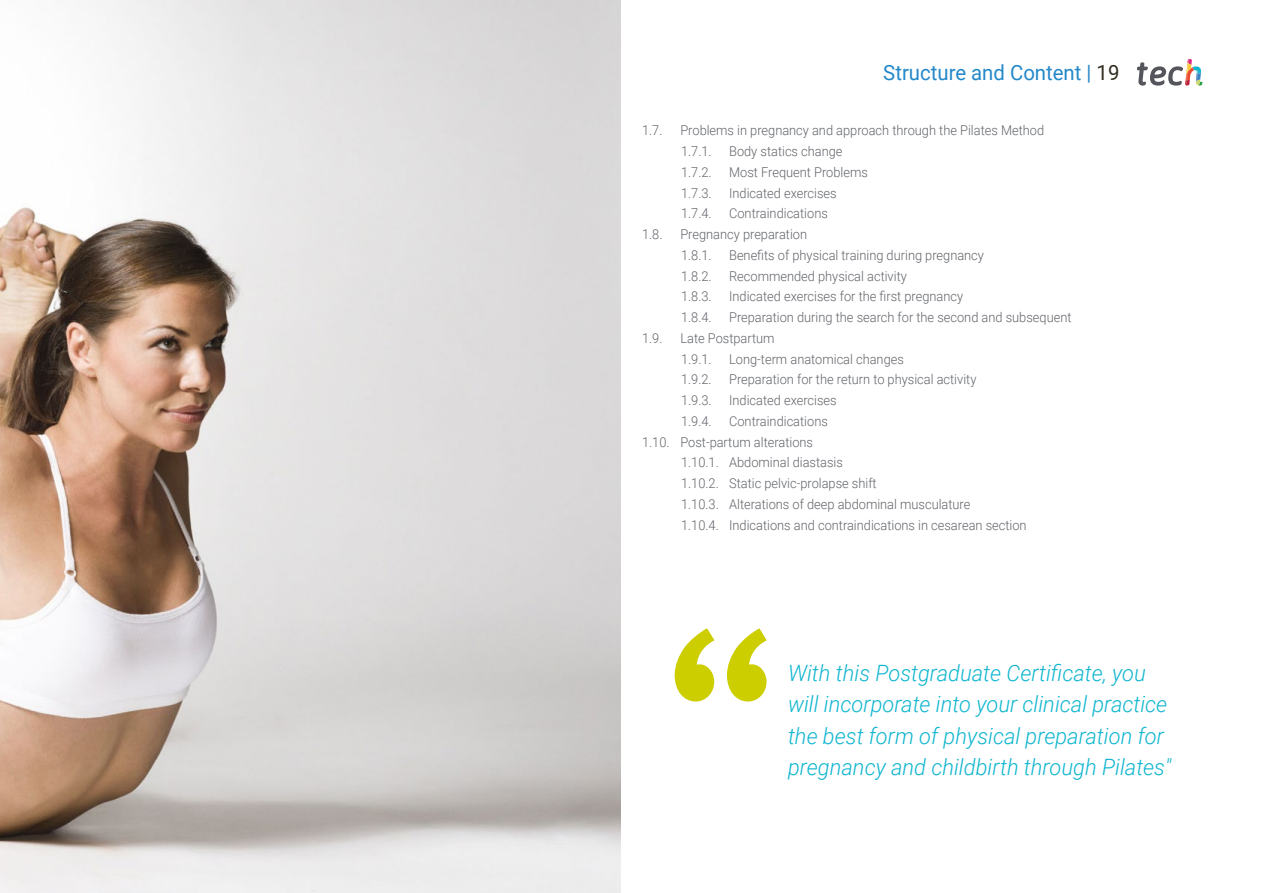
<style>
.page{position:relative;width:1263px;height:893px;background:#fff}
.page>*{position:absolute;margin:0;border:0;box-sizing:border-box;transform-origin:0 0}
.t1{font:italic 300 22.5px/31.5px "Roboto";color:#0fb6cf}
.t2{font:21px "Roboto";color:#2488c9}
.t3{font:300 13.5px/20.7px "Roboto";color:#61646a;scale:.95 1}
.s1{color:#312e20}
</style>
<div class="page">
<img style="left:0;top:0;width:621px;height:893px">
<svg style="left:1137px;top:59px;width:65px;height:27px"></svg>
<svg style="left:675px;top:628px;width:92px;height:73px"></svg>
<h2 class="t2" style="left:883px;top:57px;width:238px">Structure and Content | <span class="s1">19</span></h2>
<p class="t3" style="left:642px;top:120px;width:23px">1.7.</p>
<p class="t3" style="left:680px;top:120px;width:384px">Problems in pregnancy and approach through the Pilates Method<br>1.7.1.</p>
<p class="t3" style="left:729px;top:141px;width:121px">Body statics change</p>
<p class="t3" style="left:681px;top:161px;width:34px">1.7.2.</p>
<p class="t3" style="left:729px;top:161px;width:148px">Most Frequent Problems</p>
<p class="t3" style="left:681px;top:182px;width:34px">1.7.3.</p>
<p class="t3" style="left:729px;top:182px;width:115px">Indicated exercises</p>
<p class="t3" style="left:681px;top:203px;width:34px">1.7.4.</p>
<p class="t3" style="left:729px;top:203px;width:105px">Contraindications</p>
<p class="t3" style="left:642px;top:224px;width:23px">1.8.</p>
<p class="t3" style="left:680px;top:224px;width:135px">Pregnancy preparation<br>1.8.1.</p>
<p class="t3" style="left:729px;top:244px;width:270px">Benefits of physical training during pregnancy</p>
<p class="t3" style="left:681px;top:265px;width:34px">1.8.2.</p>
<p class="t3" style="left:729px;top:265px;width:189px">Recommended physical activity</p>
<p class="t3" style="left:681px;top:286px;width:34px">1.8.3.</p>
<p class="t3" style="left:729px;top:286px;width:248px">Indicated exercises for the first pregnancy</p>
<p class="t3" style="left:681px;top:307px;width:34px">1.8.4.</p>
<p class="t3" style="left:729px;top:307px;width:362px">Preparation during the search for the second and subsequent</p>
<p class="t3" style="left:642px;top:327px;width:23px">1.9.</p>
<p class="t3" style="left:680px;top:327px;width:101px">Late Postpartum<br>1.9.1.</p>
<p class="t3" style="left:729px;top:348px;width:185px">Long-term anatomical changes</p>
<p class="t3" style="left:681px;top:369px;width:34px">1.9.2.</p>
<p class="t3" style="left:729px;top:369px;width:262px">Preparation for the return to physical activity</p>
<p class="t3" style="left:681px;top:390px;width:34px">1.9.3.</p>
<p class="t3" style="left:729px;top:390px;width:115px">Indicated exercises</p>
<p class="t3" style="left:681px;top:410px;width:34px">1.9.4.</p>
<p class="t3" style="left:642px;top:410px;width:197px;text-indent:87px">Contraindications<br>1.10. Post-partum alterations</p>
<p class="t3" style="left:681px;top:452px;width:365px">1.10.1. Abdominal diastasis<br>1.10.2. Static pelvic-prolapse shift<br>1.10.3. Alterations of deep abdominal musculature<br>1.10.4. Indications and contraindications in cesarean section</p>
<h1 class="t1" style="left:788px;top:656px;width:385px">With this Postgraduate Certificate, you will incorporate into your clinical practice the best form of physical preparation for pregnancy and childbirth through Pilates"</h1>
</div>
